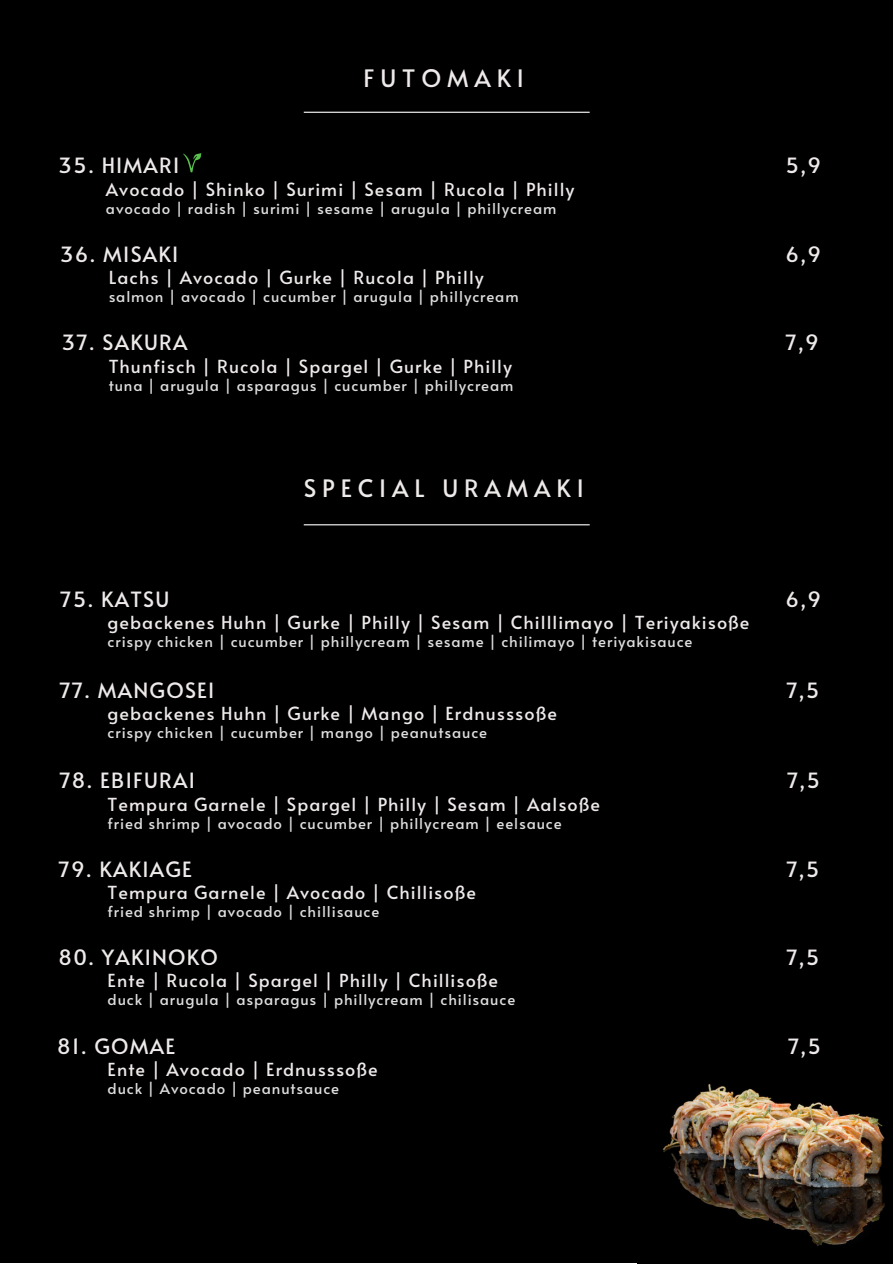
<style>
.page{position:relative;width:893px;height:1264px;background:#fff}
.page>*{position:absolute;margin:0;border:0;box-sizing:border-box;transform-origin:0 0}
.t1{font:24px "Alata";letter-spacing:.245em;color:#efeaea}
.t2{font:21px "Alata";letter-spacing:.06em;color:#efeaea}
.t3{font:18px "Alata";letter-spacing:.06em;color:#efeaea}
.t4{font:15px "Alata";letter-spacing:.055em;color:#dfdedf}
</style>
<div class="page">
<div style="left:0;top:0;width:892px;height:1262px;background:#000"></div>
<img style="left:637px;top:1083px;width:255px;height:180px">
<svg style="left:183px;top:153px;width:18px;height:19px"></svg>
<hr style="left:304px;top:112px;width:285px;height:1px;background:#fff">
<hr style="left:304px;top:524px;width:285px;height:1px;background:#fff">
<p class="t1" style="left:363px;top:61px;width:162px">FUTOMAKI</p>
<p class="t2" style="left:59px;top:150px;width:122px">35. HIMARI</p>
<p class="t3" style="left:106px;top:176px;width:470px">Avocado | Shinko | Surimi | Sesam | Rucola | Philly</p>
<p class="t4" style="left:106px;top:197px;width:452px">avocado | radish | surimi | sesame | arugula | phillycream</p>
<p class="t2" style="left:60px;top:239px;width:119px">36. MISAKI</p>
<p class="t3" style="left:109px;top:264px;width:376px">Lachs | Avocado | Gurke | Rucola | Philly</p>
<p class="t4" style="left:109px;top:285px;width:411px">salmon | avocado | cucumber | arugula | phillycream</p>
<p class="t2" style="left:62px;top:327px;width:127px">37. SAKURA</p>
<p class="t3" style="left:109px;top:353px;width:405px">Thunfisch | Rucola | Spargel | Gurke | Philly</p>
<p class="t4" style="left:109px;top:374px;width:406px">tuna | arugula | asparagus | cucumber | phillycream</p>
<p class="t1" style="left:303px;top:471px;width:281px">SPECIAL URAMAKI</p>
<p class="t2" style="left:60px;top:583px;width:110px">75. KATSU</p>
<p class="t3" style="left:108px;top:609px;width:643px">gebackenes Huhn | Gurke | Philly | Sesam | Chilllimayo | Teriyakisoße</p>
<p class="t4" style="left:108px;top:630px;width:586px">crispy chicken | cucumber | phillycream | sesame | chilimayo | teriyakisauce</p>
<p class="t2" style="left:785px;top:150px;width:37px">5,9</p>
<p class="t2" style="left:785px;top:239px;width:37px">6,9</p>
<p class="t2" style="left:785px;top:327px;width:34px">7,9</p>
<p class="t2" style="left:785px;top:583px;width:37px">6,9</p>
<p class="t2" style="left:59px;top:674px;width:156px">77. MANGOSEI</p>
<p class="t2" style="left:786px;top:674px;width:34px">7,5</p>
<p class="t3" style="left:108px;top:700px;width:451px">gebackenes Huhn | Gurke | Mango | Erdnusssoße</p>
<p class="t4" style="left:108px;top:721px;width:381px">crispy chicken | cucumber | mango | peanutsauce</p>
<p class="t2" style="left:59px;top:765px;width:137px">78. EBIFURAI</p>
<p class="t2" style="left:787px;top:765px;width:34px">7,5</p>
<p class="t3" style="left:108px;top:790px;width:494px">Tempura Garnele | Spargel | Philly | Sesam | Aalsoße</p>
<p class="t4" style="left:108px;top:812px;width:455px">fried shrimp | avocado | cucumber | phillycream | eelsauce</p>
<p class="t2" style="left:59px;top:853px;width:135px">79. KAKIAGE</p>
<p class="t2" style="left:786px;top:853px;width:34px">7,5</p>
<p class="t3" style="left:108px;top:879px;width:370px">Tempura Garnele | Avocado | Chillisoße</p>
<p class="t4" style="left:108px;top:900px;width:273px">fried shrimp | avocado | chillisauce</p>
<p class="t2" style="left:59px;top:942px;width:161px">80. YAKINOKO</p>
<p class="t2" style="left:786px;top:942px;width:34px">7,5</p>
<p class="t3" style="left:108px;top:967px;width:392px">Ente | Rucola | Spargel | Philly | Chillisoße</p>
<p class="t4" style="left:108px;top:988px;width:409px">duck | arugula | asparagus | phillycream | chilisauce</p>
<p class="t2" style="left:57px;top:1030px;width:120px">81. GOMAE</p>
<p class="t2" style="left:788px;top:1030px;width:34px">7,5</p>
<p class="t3" style="left:108px;top:1056px;width:271px">Ente | Avocado | Erdnusssoße</p>
<p class="t4" style="left:108px;top:1077px;width:233px">duck | Avocado | peanutsauce</p>
</div>
